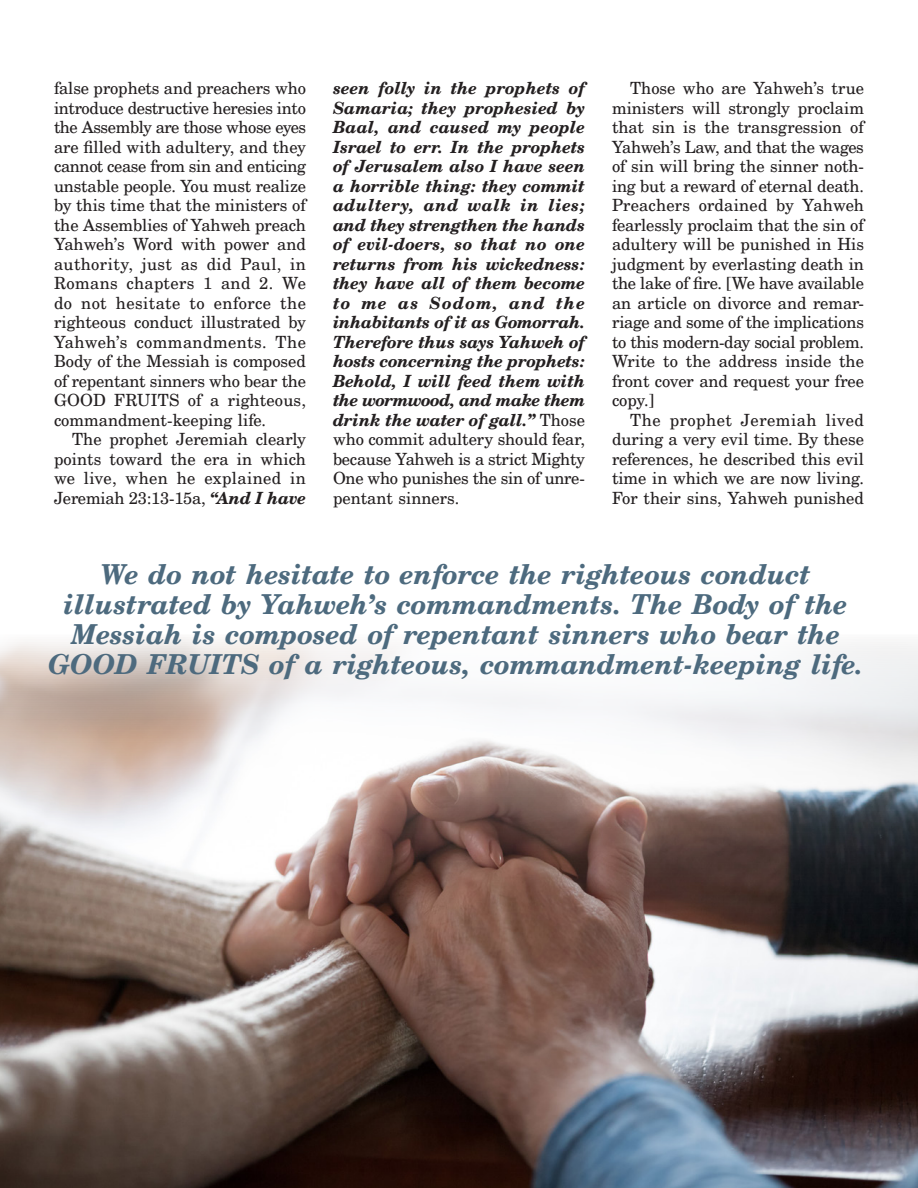
<style>
.page{position:relative;width:918px;height:1188px;background:#fff}
.page>*{position:absolute;margin:0;border:0;box-sizing:border-box;transform-origin:0 0}
.Attention_getter{font:italic 700 27px/30px "C059";color:#4d6a7e;text-align:center}
.Body_text{font:16.5px/19.5px "C059";color:#231f20;text-align:justify}
.Body_text-2{font:italic 700 16.5px/19.5px "C059";letter-spacing:-.02em;color:#231f20;text-align:justify}
.s1{font-weight:700;font-style:italic}
.s2{font-weight:400;font-style:normal}
</style>
<div class="page">
<img style="left:0;top:637px;width:918px;height:551px">
<p class="Body_text" style="left:54px;top:78px;width:254px">false prophets and preachers who introduce destructive heresies into the Assembly are those whose eyes are filled with adultery, and they cannot cease from sin and enticing unstable people. You must realize by this time that the ministers of the Assemblies of Yahweh preach Yahweh’s Word with power and authority, just as did Paul, in Romans chapters 1 and 2. We do not hesitate to enforce the righteous conduct illustrated by Yahweh’s commandments. The Body of the Messiah is composed of repentant sinners who bear the GOOD FRUITS of a righteous, commandment-keeping life.</p>
<p class="Body_text" style="left:54px;top:429px;width:254px;text-indent:18px">The prophet Jeremiah clearly points toward the era in which we live, when he explained in Jeremiah 23:13-15a, <span class="s1">“And I have</span></p>
<p class="Body_text-2" style="left:333px;top:78px;width:254px">seen folly in the prophets of Samaria; they prophesied by Baal, and caused my people Israel to err. In the prophets of Jerusalem also I have seen a horrible thing: they commit adultery, and walk in lies; and they strengthen the hands of evil-doers, so that no one returns from his wickedness: they have all of them become to me as Sodom, and the inhabitants of it as Gomorrah.<br>Therefore thus says Yahweh of hosts concerning the prophets:<br>Behold, I will feed them with the wormwood, and make them drink the water of gall.” <span class="s2">Those who commit adultery should fear, because Yahweh is a strict Mighty One who punishes the sin of unre&shy;pentant sinners.</span></p>
<p class="Body_text" style="left:612px;top:78px;width:254px;text-indent:18px">Those who are Yahweh’s true ministers will strongly proclaim that sin is the transgression of Yahweh’s Law, and that the wages of sin will bring the sinner noth&shy;ing but a reward of eternal death.<br>Preachers ordained by Yahweh fearlessly proclaim that the sin of adultery will be punished in His judgment by everlasting death in the lake of fire. [We have available an article on divorce and remar&shy;riage and some of the implications to this modern-day social problem.<br>Write to the address inside the front cover and request your free copy.]</p>
<p class="Body_text" style="left:612px;top:409px;width:254px;text-indent:18px">The prophet Jeremiah lived during a very evil time. By these references, he described this evil time in which we are now living.<br>For their sins, Yahweh punished</p>
<p class="Attention_getter" style="left:48px;top:559px;width:816px">We do not hesitate to enforce the righteous conduct illustrated by Yahweh’s commandments. The Body of the Messiah is composed of repentant sinners who bear the GOOD FRUITS of a righteous, commandment-keeping life.</p>
</div>
